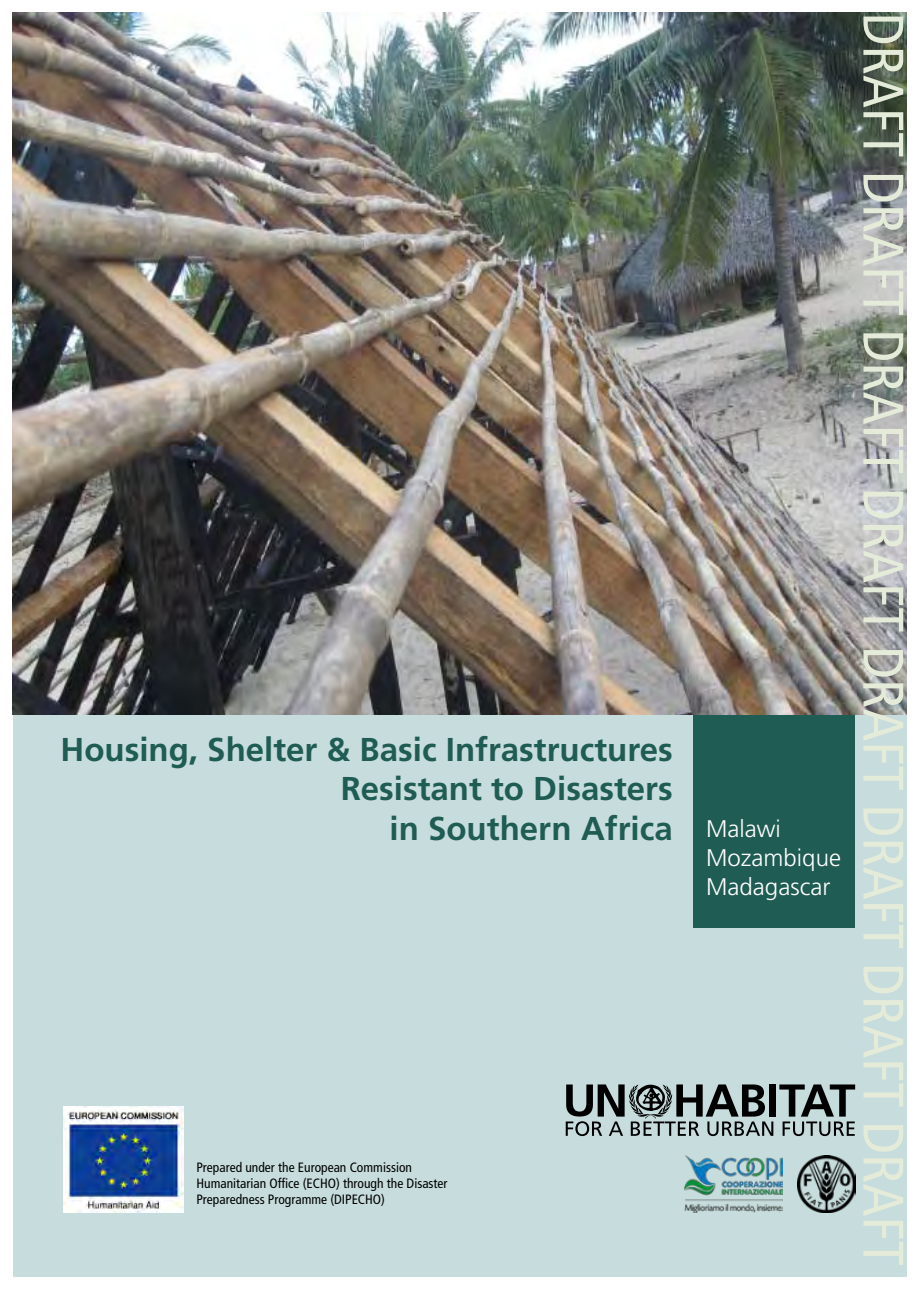
<style>
.page{position:relative;width:919px;height:1289px;background:#fff}
.page>*{position:absolute;margin:0;border:0;box-sizing:border-box;transform-origin:0 0}
.t1{font:condensed 57px "Frutiger LT Std";color:#e4ebd9}
.t2{font:700 33px "Frutiger LT Std";color:#1f5c53}
.t3{font:300 24px/28.8px "Frutiger LT Std";color:#fff}
.t4{font:condensed 13.5px/16.2px "Frutiger LT Std";color:#000}
.s1{font-weight:300;font-size:24px;color:#fff}
</style>
<div class="page">
<div style="left:13px;top:251px;width:893px;height:1025px;background:#c7dcdc"></div>
<img style="left:797px;top:1155px;width:58px;height:57px">
<img style="left:684px;top:1155px;width:98px;height:57px">
<div style="left:769px;top:1084px;width:6px;height:32px;background:#000"></div>
<svg style="left:565px;top:1084px;width:208px;height:52px"></svg>
<svg style="left:779px;top:1084px;width:76px;height:52px"></svg>
<img style="left:13px;top:13px;width:893px;height:701px">
<img style="left:64px;top:1106px;width:119px;height:106px">
<div style="left:693px;top:714px;width:162px;height:213px;background:#1f5c53"></div>
<h2 class="t2" style="left:61px;top:729px;width:613px">Housing, Shelter &amp; Basic Infrastructures</h2>
<h2 class="t2" style="left:340px;top:769px;width:333px">Resistant to Disasters</h2>
<h2 class="t2" style="left:389px;top:809px;width:393px">in Southern Africa <span class="s1">Malawi</span></h2>
<h3 class="t3" style="left:706px;top:843px;width:136px">Mozambique<br>Madagascar</h3>
<p class="t4" style="left:196px;top:1158px;width:252px">Prepared under the European Commission<br>Humanitarian Office (ECHO) through the Disaster<br>Preparedness Programme (DIPECHO)</p>
<h1 class="t1" style="left:916px;top:13px;width:1254px;rotate:90deg">DRAFT DRAFT DRAFT DRAFT DRAFT DRAFT DRAFT DRAFT</h1>
</div>
